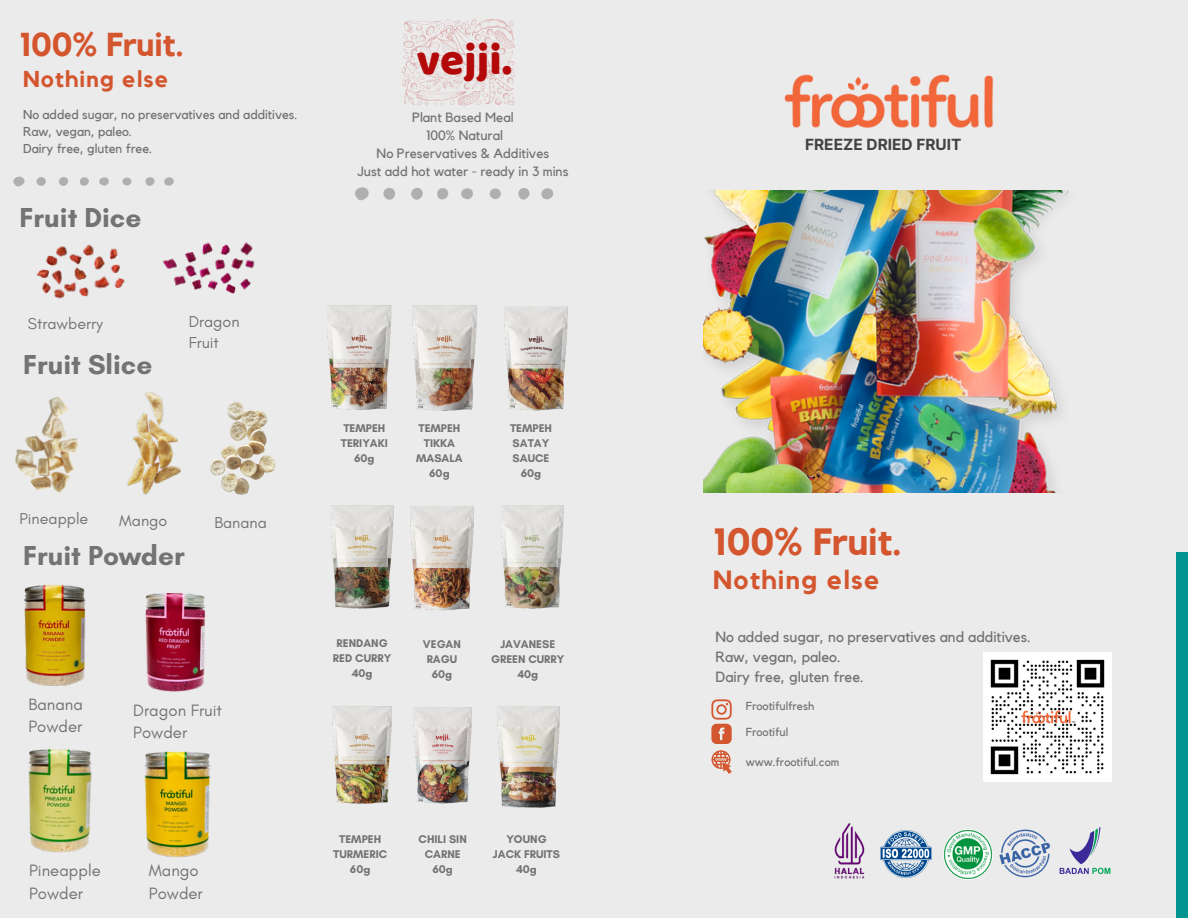
<style>
.page{position:relative;width:1188px;height:918px;background:#ebebeb}
.page>*{position:absolute;margin:0;border:0;box-sizing:border-box;transform-origin:0 0}
.t1{font:43.8px "Baloo";color:#b40909}
.t2{font:700 37.8px "Kollektif";color:#d4562f}
.t3{font:700 33px "Kollektif";color:#d4562f}
.t4{font:700 27.9px "Glacial Indifference";color:#737373}
.t5{font:700 26.25px "Kollektif";letter-spacing:.055em;color:#d4562f}
.t6{font:700 22.8px "Kollektif";letter-spacing:.055em;color:#d4562f}
.t7{font:16.8px/22.6px "Glacial Indifference";color:#737373}
.t8{font:16.65px/22.6px "Glacial Indifference";color:#737373}
.t9{font:16.05px/21.8px "Glacial Indifference";color:#737373}
.t10{font:700 15.45px "Inter";color:#424441}
.t11{font:14.7px/20.2px "Kollektif";color:#737373}
.t12{font:13.35px/17.9px "Kollektif";color:#737373;text-align:center}
.t13{font:12.9px/17.1px "Kollektif";color:#737373}
.t14{font:11.55px "Kollektif";color:#737373}
.t15{font:700 11.4px/15.1px "Glacial Indifference";color:#737373;text-align:center}
</style>
<div class="page">
<img style="left:23px;top:585px;width:63px;height:101px">
<img style="left:145px;top:593px;width:61px;height:99px">
<svg style="left:13px;top:177px;width:12px;height:9px"></svg>
<svg style="left:36px;top:177px;width:10px;height:9px"></svg>
<svg style="left:59px;top:177px;width:9px;height:9px"></svg>
<svg style="left:164px;top:177px;width:10px;height:9px"></svg>
<svg style="left:99px;top:177px;width:10px;height:9px"></svg>
<svg style="left:146px;top:177px;width:9px;height:9px"></svg>
<svg style="left:80px;top:177px;width:9px;height:9px"></svg>
<svg style="left:122px;top:177px;width:9px;height:9px"></svg>
<img style="left:784px;top:74px;width:210px;height:54px">
<img style="left:703px;top:190px;width:366px;height:303px">
<svg style="left:711px;top:699px;width:21px;height:45px"></svg>
<svg style="left:711px;top:750px;width:21px;height:24px"></svg>
<img style="left:983px;top:653px;width:128px;height:128px">
<div style="left:1176px;top:552px;width:12px;height:366px;background:#009490"></div>
<img style="left:36px;top:245px;width:89px;height:54px">
<img style="left:162px;top:242px;width:93px;height:52px">
<img style="left:210px;top:401px;width:65px;height:94px">
<img style="left:126px;top:391px;width:56px;height:104px">
<img style="left:15px;top:397px;width:63px;height:96px">
<img style="left:880px;top:831px;width:52px;height:47px">
<img style="left:1000px;top:829px;width:50px;height:49px">
<img style="left:943px;top:830px;width:50px;height:49px">
<img style="left:1059px;top:827px;width:52px;height:48px">
<img style="left:834px;top:823px;width:31px;height:56px">
<img style="left:28px;top:748px;width:64px;height:105px">
<img style="left:144px;top:751px;width:67px;height:107px">
<svg style="left:402px;top:19px;width:113px;height:86px"></svg>
<svg style="left:355px;top:187px;width:14px;height:13px"></svg>
<svg style="left:383px;top:188px;width:12px;height:12px"></svg>
<svg style="left:411px;top:188px;width:12px;height:12px"></svg>
<div style="left:541px;top:188px;width:12px;height:11px;background:#afafaf;border-radius:50%"></div>
<svg style="left:461px;top:188px;width:12px;height:12px"></svg>
<svg style="left:518px;top:188px;width:12px;height:12px"></svg>
<div style="left:437px;top:188px;width:11px;height:11px;background:#afafaf;border-radius:5px"></div>
<div style="left:490px;top:188px;width:11px;height:11px;background:#afafaf;border-radius:50%"></div>
<img style="left:332px;top:706px;width:60px;height:98px">
<img style="left:497px;top:706px;width:63px;height:102px">
<img style="left:413px;top:707px;width:59px;height:97px">
<img style="left:327px;top:305px;width:65px;height:105px">
<img style="left:504px;top:306px;width:64px;height:105px">
<img style="left:412px;top:305px;width:65px;height:106px">
<img style="left:413px;top:506px;width:61px;height:105px">
<img style="left:242px;top:464px;width:171px;height:145px">
<img style="left:500px;top:505px;width:64px;height:104px">
<h3 class="t3" style="left:19px;top:29px;width:166px">100% Fruit.</h3>
<h3 class="t6" style="left:23px;top:69px;width:147px">Nothing else</h3>
<p class="t13" style="left:23px;top:107px;width:276px">No added sugar, no preservatives and additives.<br>Raw, vegan, paleo.<br>Dairy free, gluten free.</p>
<h3 class="t4" style="left:19px;top:200px;width:123px">Fruit Dice</h3>
<h3 class="t9" style="left:28px;top:313px;width:77px">Strawberry</h3>
<h3 class="t9" style="left:189px;top:310px;width:52px">Dragon<br>Fruit</h3>
<h3 class="t4" style="left:23px;top:347px;width:131px">Fruit Slice</h3>
<h3 class="t9" style="left:19px;top:508px;width:70px">Pineapple</h3>
<h3 class="t9" style="left:119px;top:509px;width:50px">Mango</h3>
<h3 class="t9" style="left:214px;top:512px;width:54px">Banana</h3>
<h3 class="t4" style="left:23px;top:538px;width:163px">Fruit Powder</h3>
<h3 class="t8" style="left:28px;top:692px;width:56px">Banana<br>Powder</h3>
<h3 class="t7" style="left:133px;top:698px;width:90px">Dragon Fruit<br>Powder</h3>
<h1 class="t1" style="left:416px;top:33px;width:97px">vejji.</h1>
<p class="t12" style="left:357px;top:109px;width:213px">Plant Based Meal<br>100% Natural<br>No Preservatives &amp; Additives<br>Just add hot water - ready in 3 mins</p>
<p class="t15" style="left:341px;top:420px;width:49px">TEMPEH<br>TERIYAKI<br>60g</p>
<p class="t15" style="left:416px;top:420px;width:48px">TEMPEH<br>TIKKA<br>MASALA<br>60g</p>
<p class="t15" style="left:510px;top:420px;width:43px">TEMPEH<br>SATAY<br>SAUCE<br>60g</p>
<p class="t15" style="left:333px;top:635px;width:60px">RENDANG<br>RED CURRY<br>40g</p>
<p class="t15" style="left:423px;top:636px;width:39px">VEGAN<br>RAGU<br>60g</p>
<p class="t15" style="left:491px;top:636px;width:75px">JAVANESE<br>GREEN CURRY<br>40g</p>
<h3 class="t8" style="left:29px;top:859px;width:73px">Pineapple<br>Powder</h3>
<h3 class="t8" style="left:149px;top:859px;width:55px">Mango<br>Powder</h3>
<p class="t15" style="left:333px;top:831px;width:56px">TEMPEH<br>TURMERIC<br>60g</p>
<p class="t15" style="left:419px;top:831px;width:50px">CHILI SIN<br>CARNE<br>60g</p>
<p class="t15" style="left:493px;top:831px;width:69px">YOUNG<br>JACK FRUITS<br>40g</p>
<h3 class="t10" style="left:805px;top:135px;width:158px">FREEZE DRIED FRUIT</h3>
<h2 class="t2" style="left:713px;top:524px;width:190px">100% Fruit.</h2>
<h3 class="t5" style="left:713px;top:568px;width:168px">Nothing else</h3>
<p class="t11" style="left:715px;top:627px;width:317px">No added sugar, no preservatives and additives.<br>Raw, vegan, paleo.<br>Dairy free, gluten free.</p>
<p class="t14" style="left:746px;top:700px;width:70px">Frootifulfresh</p>
<p class="t14" style="left:746px;top:727px;width:44px">Frootiful</p>
<p class="t14" style="left:746px;top:757px;width:95px">www.frootiful.com</p>
</div>
